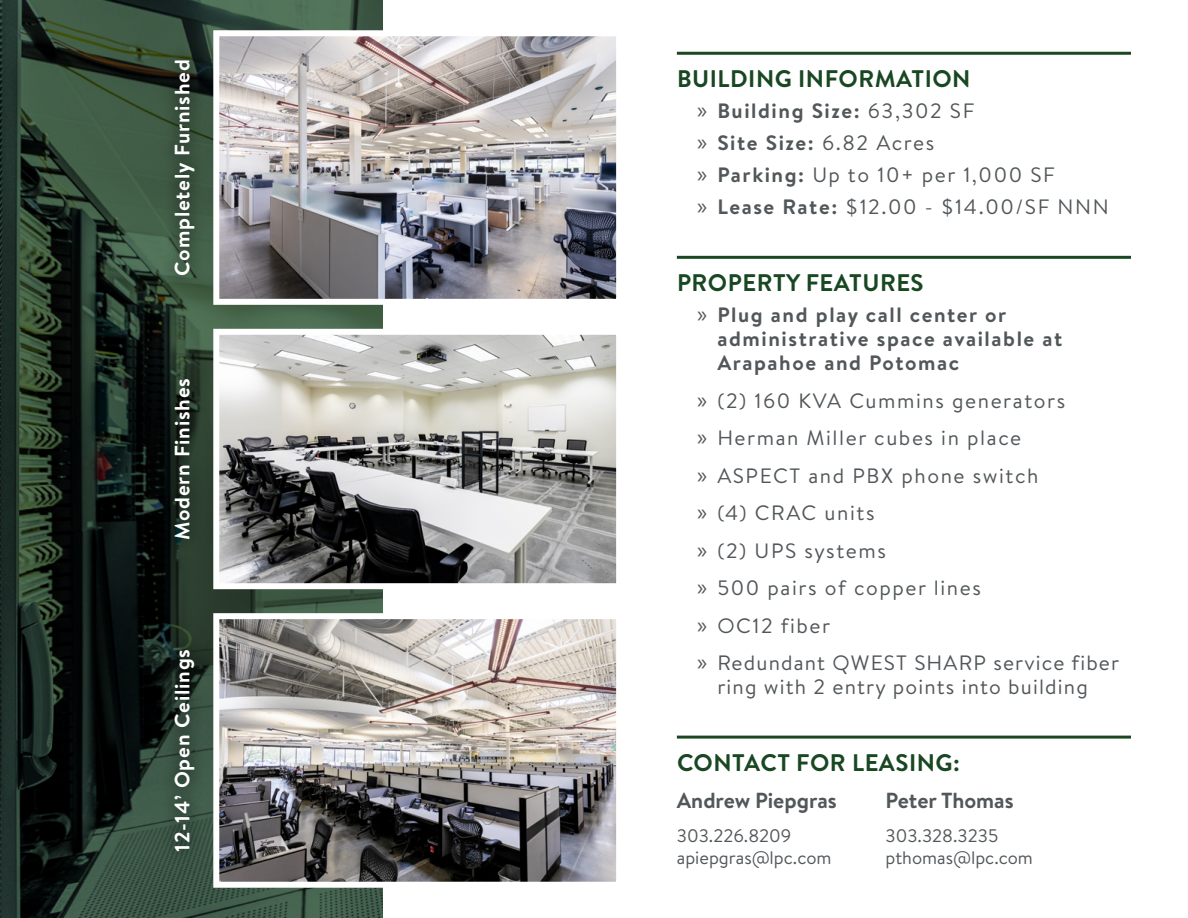
<style>
.page{position:relative;width:1188px;height:918px;background:#fff}
.page>*{position:absolute;margin:0;border:0;box-sizing:border-box;transform-origin:0 0}
.t1{font:700 24px "Brandon Text";letter-spacing:.02em;color:#184722}
.t2{font:700 21.75px "Brandon Text";color:#52575a}
.t3{font:20.85px/37.5px "Brandon Text";letter-spacing:.075em;color:#52575a}
.t4{font:700 20.85px/24px "Brandon Text";letter-spacing:.075em;color:#52575a}
.t5{font:700 20.85px "Brandon Text";letter-spacing:.04em;color:#fff}
.t6{font:20.85px "Brandon Text";letter-spacing:.055em;color:#52575a}
.t7{font:18.15px/21.8px "Brandon Text";color:#52575a}
.s1{font-family:"Myriad Pro";font-size:23.7px}
.s2{font-weight:700}
.s3{font-family:"Myriad Pro";font-weight:400;font-size:23.7px}
</style>
<div class="page">
<svg style="left:0;top:0;width:382px;height:918px;background:#24352a"></svg>
<img style="left:220px;top:336px;width:395px;height:246px">
<div style="left:213px;top:329px;width:409px;height:260px;border:6px solid #fff"></div>
<div style="left:160px;top:365px;width:43px;height:188px;background:#000;opacity:.75"></div>
<img style="left:220px;top:620px;width:395px;height:261px">
<div style="left:213px;top:613px;width:409px;height:275px;border:6px solid #fff"></div>
<div style="left:160px;top:636px;width:48px;height:228px;background:#000;opacity:.75"></div>
<img style="left:220px;top:37px;width:395px;height:261px">
<div style="left:213px;top:30px;width:409px;height:275px;border:6px solid #fff"></div>
<div style="left:160px;top:46px;width:48px;height:243px;background:#000;opacity:.75"></div>
<hr style="left:677px;top:52px;width:454px;height:3px;background:#184722">
<hr style="left:677px;top:256px;width:454px;height:3px;background:#184722">
<hr style="left:677px;top:736px;width:454px;height:3px;background:#184722">
<p class="t5" style="left:168px;top:276px;width:218px;rotate:-90deg">Completely Furnished</p>
<p class="t1" style="left:677px;top:62px;width:295px">BUILDING INFORMATION</p>
<p class="t3" style="left:697px;top:95px;width:413px;line-height:32px"><span class="s1">»</span> <span class="s2">Building Size:</span> 63,302 SF<br><span class="s1">»</span> <span class="s2">Site Size:</span> 6.82 Acres<br><span class="s1">»</span> <span class="s2">Parking:</span> Up to 10+ per 1,000 SF<br><span class="s1">»</span> <span class="s2">Lease Rate:</span> $12.00 - $14.00/SF NNN</p>
<p class="t1" style="left:677px;top:266px;width:248px">PROPERTY FEATURES</p>
<p class="t4" style="left:717px;top:302px;width:347px;text-indent:-20px"><span class="s3">»</span> Plug and play call center or administrative space available at<br>Arapahoe and Potomac</p>
<p class="t3" style="left:697px;top:381px;width:424px"><span class="s1">»</span> (2) 160 KVA Cummins generators<br><span class="s1">»</span> Herman Miller cubes in place<br><span class="s1">»</span> ASPECT and PBX phone switch<br><span class="s1">»</span> (4) CRAC units<br><span class="s1">»</span> (2) UPS systems<br><span class="s1">»</span> 500 pairs of copper lines<br><span class="s1">»</span> OC12 fiber<br><span class="s1">»</span> Redundant QWEST SHARP service fiber</p>
<p class="t6" style="left:717px;top:673px;width:372px">ring with 2 entry points into building</p>
<p class="t5" style="left:168px;top:540px;width:164px;rotate:-90deg">Modern Finishes</p>
<p class="t5" style="left:168px;top:852px;width:204px;rotate:-90deg">12-14’ Open Ceilings</p>
<p class="t1" style="left:677px;top:746px;width:284px">CONTACT FOR LEASING:</p>
<p class="t2" style="left:886px;top:785px;width:130px">Peter Thomas</p>
<p class="t7" style="left:886px;top:824px;width:149px">303.328.3235 pthomas@lpc.com</p>
<p class="t2" style="left:677px;top:785px;width:161px">Andrew Piepgras</p>
<p class="t7" style="left:677px;top:824px;width:156px">303.226.8209 apiepgras@lpc.com</p>
</div>
